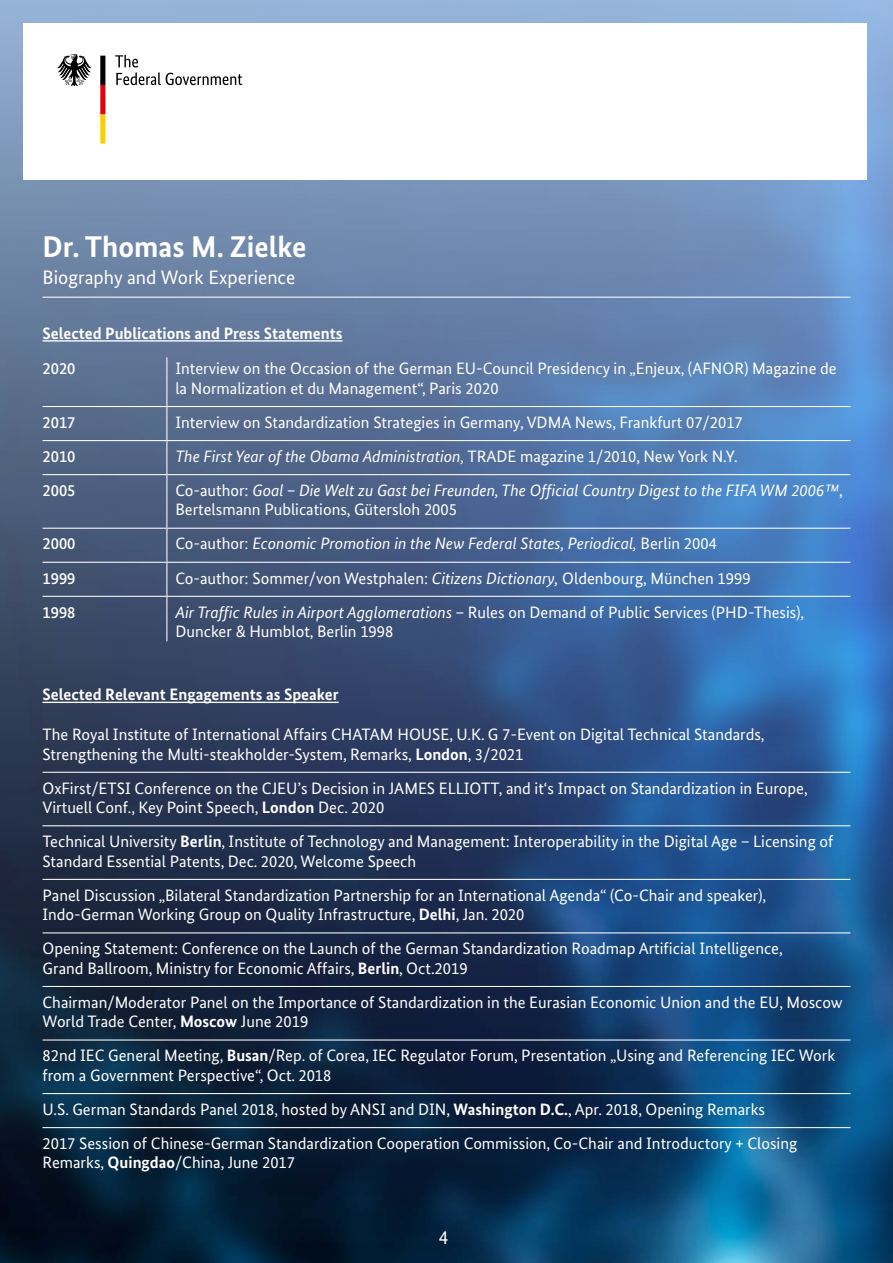
<style>
.page{position:relative;width:893px;height:1263px;background:#fff}
.page>*{position:absolute;margin:0;border:0;box-sizing:border-box;transform-origin:0 0}
.t1{font:700 30px "Bundes Sans";color:#fff}
.t2{font:19.5px "Bundes Sans";color:#fff}
.P_Tabelle{font:16.5px/19.5px "Bundes Sans";color:#fff}
.P_Tabelle-2{font:italic 16.5px/19.5px "Bundes Sans";color:#fff}
.t3{font:700 16.5px "Bundes Sans";color:#fff}
.P_Tabelle-3{font:500 16.5px "Bundes Sans";color:#fff}
.s1{font-style:normal}
.s2{font-style:italic}
.s3{font-weight:700}
</style>
<div class="page">
<img style="left:0;top:0;width:893px;height:1263px">
<div style="left:23px;top:23px;width:844px;height:156px;background:#fff"></div>
<svg style="left:115px;top:55px;width:127px;height:30px"></svg>
<svg style="left:57px;top:54px;width:34px;height:32px"></svg>
<svg style="left:100px;top:56px;width:5px;height:88px"></svg>
<hr style="left:43px;top:528px;width:124px;height:1px;background:#fff">
<hr style="left:167px;top:528px;width:683px;height:1px;background:#fff">
<hr style="left:43px;top:562px;width:124px;height:1px;background:#fff">
<hr style="left:167px;top:562px;width:683px;height:1px;background:#fff">
<hr style="left:43px;top:596px;width:124px;height:1px;background:#fff">
<hr style="left:167px;top:596px;width:683px;height:1px;background:#fff">
<hr style="left:166px;top:357px;width:1px;height:49px;background:#fff">
<hr style="left:43px;top:406px;width:124px;height:1px;background:#fff">
<hr style="left:167px;top:406px;width:683px;height:1px;background:#fff">
<hr style="left:166px;top:407px;width:1px;height:33px;background:#fff">
<hr style="left:43px;top:440px;width:124px;height:1px;background:#fff">
<hr style="left:167px;top:440px;width:683px;height:1px;background:#fff">
<hr style="left:166px;top:441px;width:1px;height:33px;background:#fff">
<hr style="left:43px;top:474px;width:124px;height:1px;background:#fff">
<hr style="left:167px;top:474px;width:683px;height:1px;background:#fff">
<hr style="left:166px;top:475px;width:1px;height:53px;background:#fff">
<hr style="left:166px;top:529px;width:1px;height:33px;background:#fff">
<hr style="left:166px;top:563px;width:1px;height:33px;background:#fff">
<hr style="left:166px;top:597px;width:1px;height:44px;background:#fff">
<hr style="left:43px;top:340px;width:300px;height:2px;background:#fff">
<hr style="left:43px;top:932px;width:807px;height:1px;background:#fff">
<hr style="left:43px;top:986px;width:807px;height:1px;background:#fff">
<hr style="left:43px;top:1039px;width:807px;height:1px;background:#fff">
<hr style="left:43px;top:1093px;width:807px;height:1px;background:#fff">
<hr style="left:43px;top:1127px;width:807px;height:1px;background:#fff">
<hr style="left:43px;top:772px;width:807px;height:1px;background:#fff">
<hr style="left:43px;top:825px;width:807px;height:1px;background:#fff">
<hr style="left:43px;top:879px;width:807px;height:1px;background:#fff">
<hr style="left:43px;top:702px;width:296px;height:1px;background:#fff">
<hr style="left:43px;top:297px;width:807px;height:1px;background:#fff">
<h1 class="t1" style="left:43px;top:229px;width:265px">Dr. Thomas M. Zielke</h1>
<h2 class="t2" style="left:43px;top:265px;width:254px">Biography and Work Experience</h2>
<h4 class="t3" style="left:43px;top:323px;width:302px">Selected Publications and Press Statements</h4>
<p class="P_Tabelle-3" style="left:43px;top:359px;width:34px">2020</p>
<p class="P_Tabelle" style="left:175px;top:359px;width:663px">Interview on the Occasion of the German EU-Council Presidency in „Enjeux, (AFNOR) Magazine de la Normalization et du Management“, Paris 2020</p>
<p class="P_Tabelle-3" style="left:43px;top:412px;width:34px">2017</p>
<p class="P_Tabelle" style="left:175px;top:412px;width:569px">Interview on Standardization Strategies in Germany, VDMA News, Frankfurt 07/2017</p>
<p class="P_Tabelle-3" style="left:43px;top:446px;width:34px">2010</p>
<p class="P_Tabelle-2" style="left:175px;top:446px;width:564px">The First Year of the Obama Administration, <span class="s1">TRADE magazine 1/2010, New York N.Y.</span></p>
<p class="P_Tabelle-3" style="left:43px;top:480px;width:34px">2005</p>
<p class="P_Tabelle-2" style="left:175px;top:480px;width:669px"><span class="s1">Co-author:</span> Goal – Die Welt zu Gast bei Freunden, The Official Country Digest to the FIFA WM 2006™<span class="s1">,<br>Bertelsmann Publications, Gütersloh 2005</span></p>
<p class="P_Tabelle-3" style="left:43px;top:534px;width:34px">2000</p>
<p class="P_Tabelle-2" style="left:175px;top:534px;width:543px"><span class="s1">Co-author:</span> Economic Promotion in the New Federal States, Periodical, <span class="s1">Berlin 2004</span></p>
<p class="P_Tabelle-3" style="left:43px;top:568px;width:34px">1999</p>
<p class="P_Tabelle" style="left:175px;top:568px;width:577px">Co-author: Sommer/von Westphalen: <span class="s2">Citizens Dictionary,</span> Oldenbourg, München 1999</p>
<p class="P_Tabelle-3" style="left:43px;top:602px;width:34px">1998</p>
<p class="P_Tabelle" style="left:175px;top:602px;width:630px"><span class="s2">Air Traffic Rules in Airport Agglomerations</span> – Rules on Demand of Public Services (PHD-Thesis),<br>Duncker &amp; Humblot, Berlin 1998</p>
<h4 class="t3" style="left:43px;top:684px;width:298px">Selected Relevant Engagements as Speaker</h4>
<p class="P_Tabelle" style="left:43px;top:724px;width:724px">The Royal Institute of International Affairs CHATAM HOUSE, U.K. G 7-Event on Digital Technical Standards,<br>Strengthening the Multi-steakholder-System, Remarks, <span class="s3">London</span>, 3/2021</p>
<p class="P_Tabelle" style="left:43px;top:778px;width:767px">OxFirst/ETSI Conference on the CJEU’s Decision in JAMES ELLIOTT, and it‘s Impact on Standardization in Europe,<br>Virtuell Conf., Key Point Speech, <span class="s3">London</span> Dec. 2020</p>
<p class="P_Tabelle" style="left:43px;top:831px;width:792px">Technical University <span class="s3">Berlin</span>, Institute of Technology and Management: Interoperability in the Digital Age – Licensing of<br>Standard Essential Patents, Dec. 2020, Welcome Speech</p>
<p class="P_Tabelle" style="left:43px;top:885px;width:725px">Panel Discussion „Bilateral Standardization Partnership for an International Agenda“ (Co-Chair and speaker),<br>Indo-German Working Group on Quality Infrastructure, <span class="s3">Delhi</span>, Jan. 2020</p>
<p class="P_Tabelle" style="left:43px;top:939px;width:742px">Opening Statement: Conference on the Launch of the German Standardization Roadmap Artificial Intelligence,<br>Grand Ballroom, Ministry for Economic Affairs, <span class="s3">Berlin</span>, Oct.2019</p>
<p class="P_Tabelle" style="left:43px;top:992px;width:802px">Chairman/Moderator Panel on the Importance of Standardization in the Eurasian Economic Union and the EU, Moscow<br>World Trade Center, <span class="s3">Moscow</span> June 2019</p>
<p class="P_Tabelle" style="left:43px;top:1046px;width:794px">82nd IEC General Meeting, <span class="s3">Busan</span>/Rep. of Corea, IEC Regulator Forum, Presentation „Using and Referencing IEC Work from a Government Perspective“, Oct. 2018</p>
<p class="P_Tabelle" style="left:43px;top:1099px;width:724px">U.S. German Standards Panel 2018, hosted by ANSI and DIN, <span class="s3">Washington D.C.</span>, Apr. 2018, Opening Remarks</p>
<p class="P_Tabelle" style="left:43px;top:1133px;width:756px">2017 Session of Chinese-German Standardization Cooperation Commission, Co-Chair and Introductory + Closing<br>Remarks, <span class="s3">Quingdao</span>/China, June 2017</p>
<p class="t2" style="left:439px;top:1225px;width:11px">4</p>
</div>
